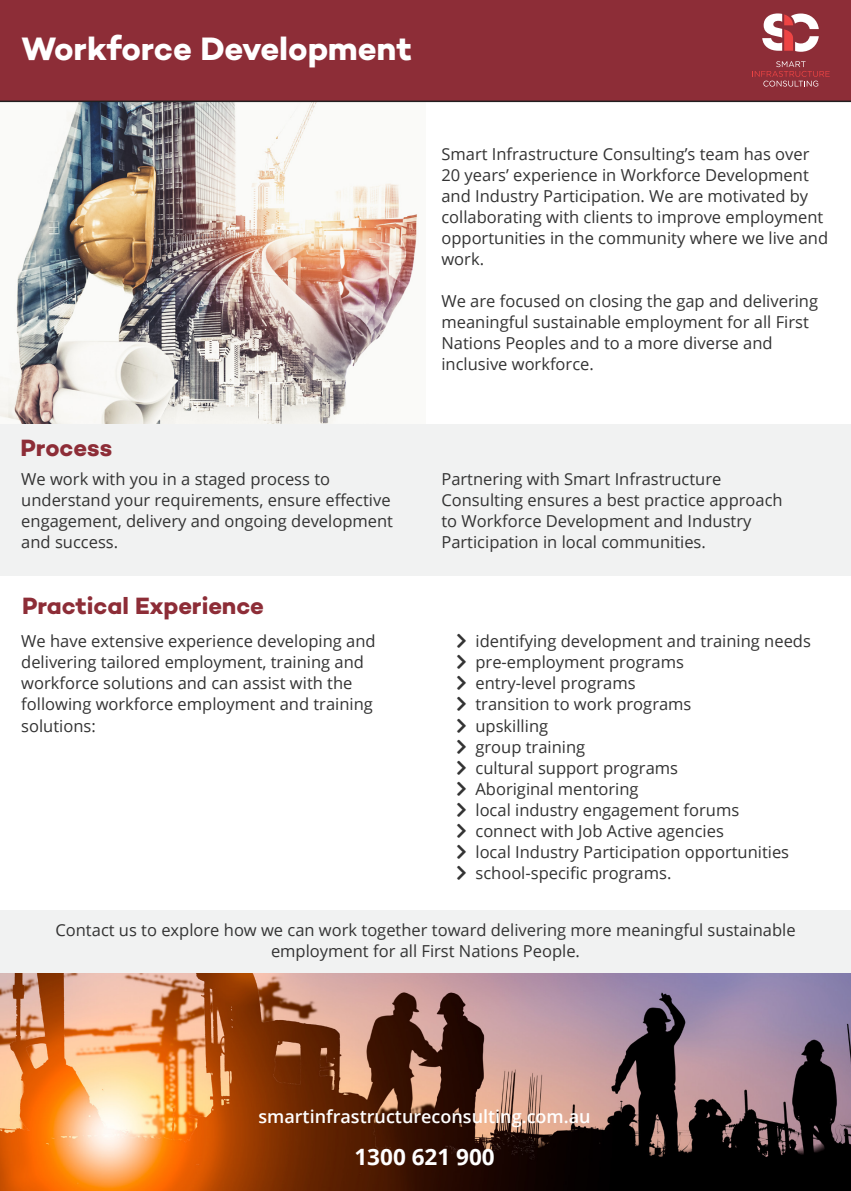
<style>
.page{position:relative;width:851px;height:1191px;background:#fff}
.page>*{position:absolute;margin:0;border:0;box-sizing:border-box;transform-origin:0 0}
.SIC_Document_Heading{font:33px "Campton Bold DEMO";letter-spacing:-.01em;color:#fff}
.SIC_subheading{font:24px "Campton Bold DEMO";color:#8d2d37}
.SIC_Body_copy{font:700 22.5px "Open Sans";color:#fff}
.SIC_Body_copy-2{font:600 18px "Open Sans";color:#fff}
.SIC_Body_copy-3{font:16.5px/21px "Open Sans";color:#333}
</style>
<div class="page">
<div style="left:0;top:424px;width:850px;height:151px;background:#f1f2f2"></div>
<img style="left:0;top:102px;width:425px;height:322px">
<div style="left:0;top:0;width:850px;height:102px;background:#8d2d37"></div>
<svg style="left:762px;top:13px;width:56px;height:39px"></svg>
<svg style="left:752px;top:61px;width:77px;height:26px;background:#9a3c45"></svg>
<img style="left:0;top:972px;width:850px;height:219px">
<div style="left:0;top:910px;width:850px;height:62px;background:#f1f2f2"></div>
<p class="SIC_Document_Heading" style="left:21px;top:30px;width:392px">Workforce Development</p>
<p class="SIC_subheading" style="left:21px;top:434px;width:93px">Process</p>
<p class="SIC_Body_copy-3" style="left:21px;top:468px;width:373px">We work with you in a staged process to understand your requirements, ensure effective engagement, delivery and ongoing development and success.</p>
<p class="SIC_subheading" style="left:22px;top:591px;width:243px">Practical Experience</p>
<p class="SIC_Body_copy-3" style="left:21px;top:630px;width:356px">We have extensive experience developing and delivering tailored employment, training and workforce solutions and can assist with the following workforce employment and training solutions:</p>
<p class="SIC_Body_copy-3" style="left:441px;top:143px;width:388px">Smart Infrastructure Consulting’s team has over 20 years’ experience in Workforce Development and Industry Participation. We are motivated by collaborating with clients to improve employment opportunities in the community where we live and work.</p>
<p class="SIC_Body_copy-3" style="left:441px;top:290px;width:378px">We are focused on closing the gap and delivering meaningful sustainable employment for all First Nations Peoples and to a more diverse and inclusive workforce.</p>
<p class="SIC_Body_copy-3" style="left:441px;top:468px;width:343px">Partnering with Smart Infrastructure Consulting ensures a best practice approach to Workforce Development and Industry Participation in local communities.</p>
<p class="SIC_Body_copy-3" style="left:475px;top:630px;width:337px">identifying development and training needs</p>
<p class="SIC_Body_copy-3" style="left:475px;top:651px;width:210px">pre-employment programs</p>
<p class="SIC_Body_copy-3" style="left:475px;top:672px;width:161px">entry-level programs</p>
<p class="SIC_Body_copy-3" style="left:475px;top:693px;width:217px">transition to work programs</p>
<p class="SIC_Body_copy-3" style="left:475px;top:714px;width:74px">upskilling</p>
<p class="SIC_Body_copy-3" style="left:475px;top:735px;width:111px">group training</p>
<p class="SIC_Body_copy-3" style="left:475px;top:756px;width:204px">cultural support programs</p>
<p class="SIC_Body_copy-3" style="left:475px;top:777px;width:165px">Aboriginal mentoring</p>
<p class="SIC_Body_copy-3" style="left:475px;top:798px;width:265px">local industry engagement forums</p>
<p class="SIC_Body_copy-3" style="left:475px;top:819px;width:250px">connect with Job Active agencies</p>
<p class="SIC_Body_copy-3" style="left:475px;top:840px;width:315px">local Industry Participation opportunities</p>
<p class="SIC_Body_copy-3" style="left:475px;top:861px;width:197px">school-specific programs.</p>
<p class="SIC_Body_copy-3" style="left:55px;top:919px;width:741px;text-align:center">Contact us to explore how we can work together toward delivering more meaningful sustainable employment for all First Nations People.</p>
<p class="SIC_Body_copy-2" style="left:258px;top:1103px;width:333px">smartinfrastructureconsulting.com.au</p>
<p class="SIC_Body_copy" style="left:354px;top:1140px;width:142px">1300 621 900</p>
</div>
